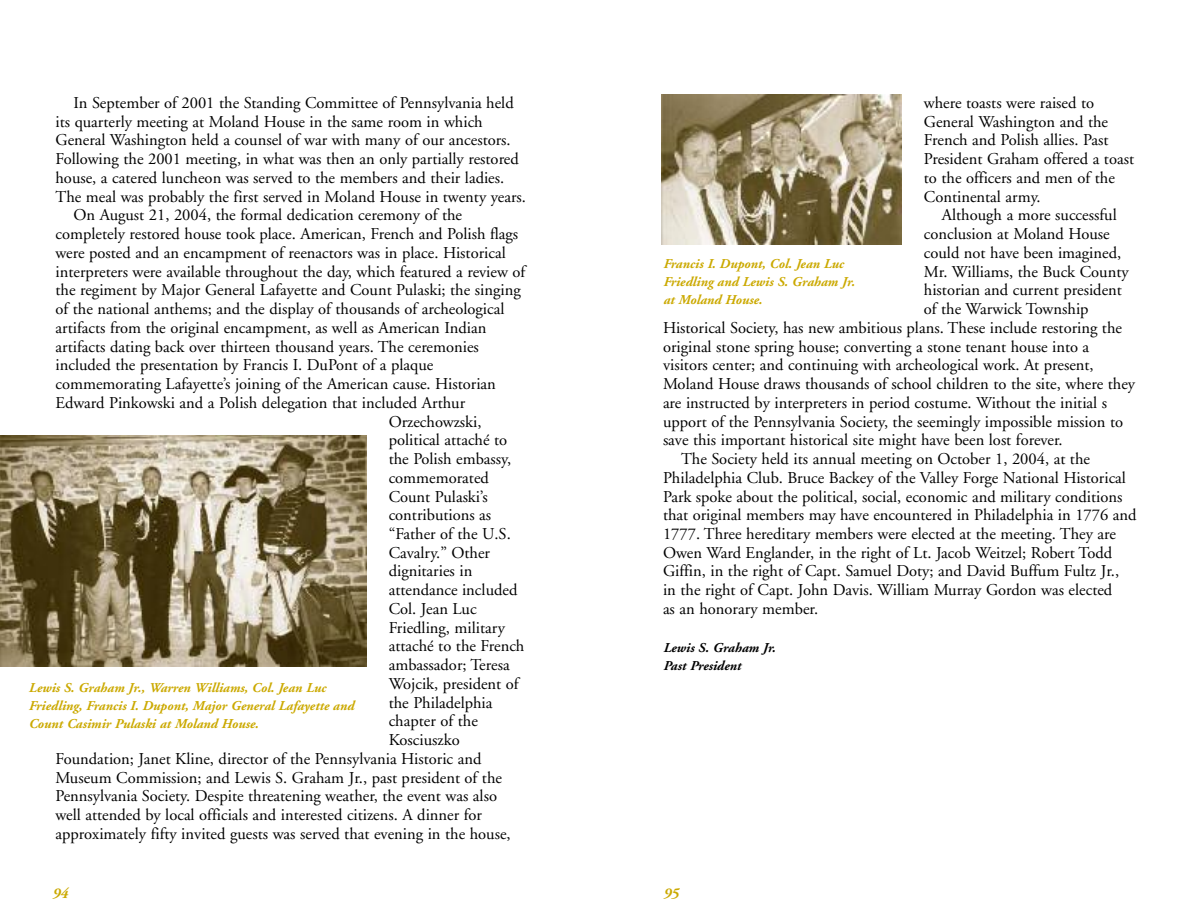
<style>
.page{position:relative;width:1188px;height:918px;background:#fff}
.page>*{position:absolute;margin:0;border:0;box-sizing:border-box;transform-origin:0 0}
.t1{font:16.5px/18.8px "Adobe Garamond";color:#000}
.t2{font:italic 700 15px "Adobe Garamond";color:#cba900}
.t3{font:italic 700 13.5px/18px "Adobe Garamond";color:#cba900}
.t4{font:italic 700 13.5px/18.8px "Adobe Garamond";color:#000}
</style>
<div class="page">
<img style="left:0;top:435px;width:366px;height:232px">
<img style="left:662px;top:94px;width:239px;height:151px">
<p class="t1" style="left:74px;top:95px;width:442px">In September of 2001 the Standing Committee of Pennsylvania held</p>
<p class="t1" style="left:55px;top:113px;width:429px">its quarterly meeting at Moland House in the same room in which</p>
<p class="t1" style="left:55px;top:132px;width:457px">General Washington held a counsel of war with many of our ancestors.</p>
<p class="t1" style="left:55px;top:151px;width:465px">Following the 2001 meeting, in what was then an only partially restored</p>
<p class="t1" style="left:55px;top:170px;width:450px">house, a catered luncheon was served to the members and their ladies.</p>
<p class="t1" style="left:55px;top:188px;width:472px">The meal was probably the first served in Moland House in twenty years.</p>
<p class="t1" style="left:74px;top:207px;width:390px">On August 21, 2004, the formal dedication ceremony of the</p>
<p class="t1" style="left:55px;top:226px;width:464px">completely restored house took place. American, French and Polish flags</p>
<p class="t1" style="left:55px;top:245px;width:452px">were posted and an encampment of reenactors was in place. Historical</p>
<p class="t1" style="left:55px;top:263px;width:471px">interpreters were available throughout the day, which featured a review of</p>
<p class="t1" style="left:55px;top:282px;width:467px">the regiment by Major General Lafayette and Count Pulaski; the singing</p>
<p class="t1" style="left:55px;top:301px;width:451px">of the national anthems; and the display of thousands of archeological</p>
<p class="t1" style="left:55px;top:320px;width:432px">artifacts from the original encampment, as well as American Indian</p>
<p class="t1" style="left:55px;top:338px;width:425px">artifacts dating back over thirteen thousand years. The ceremonies</p>
<p class="t1" style="left:55px;top:357px;width:379px">included the presentation by Francis I. DuPont of a plaque</p>
<p class="t1" style="left:55px;top:376px;width:442px">commemorating Lafayette’s joining of the American cause. Historian</p>
<p class="t1" style="left:55px;top:395px;width:411px">Edward Pinkowski and a Polish delegation that included Arthur</p>
<p class="t1" style="left:389px;top:413px;width:94px">Orzechowzski,</p>
<p class="t1" style="left:389px;top:432px;width:120px">political attaché to</p>
<p class="t1" style="left:389px;top:451px;width:124px">the Polish embassy,</p>
<p class="t1" style="left:389px;top:470px;width:102px">commemorated</p>
<p class="t1" style="left:389px;top:488px;width:101px">Count Pulaski’s</p>
<p class="t1" style="left:389px;top:507px;width:104px">contributions as</p>
<p class="t1" style="left:389px;top:526px;width:124px">“Father of the U.S.</p>
<p class="t1" style="left:389px;top:545px;width:103px">Cavalry.” Other</p>
<p class="t1" style="left:389px;top:563px;width:85px">dignitaries in</p>
<p class="t1" style="left:389px;top:582px;width:130px">attendance included</p>
<p class="t1" style="left:389px;top:601px;width:89px">Col. Jean Luc</p>
<p class="t1" style="left:389px;top:620px;width:118px">Friedling, military</p>
<p class="t1" style="left:389px;top:638px;width:137px">attaché to the French</p>
<p class="t1" style="left:389px;top:657px;width:122px">ambassador; Teresa</p>
<p class="t1" style="left:389px;top:676px;width:131px">Wojcik, president of</p>
<p class="t1" style="left:389px;top:695px;width:105px">the Philadelphia</p>
<p class="t1" style="left:389px;top:713px;width:91px">chapter of the</p>
<p class="t1" style="left:389px;top:732px;width:72px">Kosciuszko</p>
<p class="t1" style="left:56px;top:751px;width:427px">Foundation; Janet Kline, director of the Pennsylvania Historic and</p>
<p class="t1" style="left:56px;top:769px;width:448px">Museum Commission; and Lewis S. Graham Jr., past president of the</p>
<p class="t1" style="left:56px;top:788px;width:443px">Pennsylvania Society. Despite threatening weather, the event was also</p>
<p class="t1" style="left:56px;top:807px;width:428px">well attended by local officials and interested citizens. A dinner for</p>
<p class="t1" style="left:56px;top:826px;width:457px">approximately fifty invited guests was served that evening in the house,</p>
<p class="t3" style="left:28px;top:679px;width:327px">Lewis S. Graham Jr., Warren Williams, Col. Jean Luc<br>Friedling, Francis I. Dupont, Major General Lafayette and<br>Count Casimir Pulaski at Moland House.</p>
<p class="t1" style="left:924px;top:95px;width:212px">where toasts were raised to<br>General Washington and the<br>French and Polish allies. Past<br>President Graham offered a toast to the officers and men of the<br>Continental army.</p>
<p class="t1" style="left:942px;top:207px;width:176px">Although a more successful</p>
<p class="t1" style="left:924px;top:226px;width:187px">conclusion at Moland House</p>
<p class="t1" style="left:924px;top:245px;width:199px">could not have been imagined,</p>
<p class="t1" style="left:924px;top:263px;width:206px">Mr. Williams, the Buck County</p>
<p class="t1" style="left:924px;top:282px;width:200px">historian and current president</p>
<p class="t1" style="left:924px;top:301px;width:166px">of the Warwick Township</p>
<p class="t1" style="left:663px;top:320px;width:461px">Historical Society, has new ambitious plans. These include restoring the</p>
<p class="t1" style="left:663px;top:338px;width:428px">original stone spring house; converting a stone tenant house into a</p>
<p class="t1" style="left:663px;top:357px;width:432px">visitors center; and continuing with archeological work. At present,</p>
<p class="t1" style="left:663px;top:376px;width:474px">Moland House draws thousands of school children to the site, where they</p>
<p class="t1" style="left:663px;top:395px;width:446px">are instructed by interpreters in period costume. Without the initial s</p>
<p class="t1" style="left:663px;top:413px;width:462px">upport of the Pennsylvania Society, the seemingly impossible mission to</p>
<p class="t1" style="left:663px;top:432px;width:401px">save this important historical site might have been lost forever.</p>
<p class="t1" style="left:681px;top:451px;width:411px">The Society held its annual meeting on October 1, 2004, at the</p>
<p class="t1" style="left:663px;top:470px;width:465px">Philadelphia Club. Bruce Backey of the Valley Forge National Historical</p>
<p class="t1" style="left:663px;top:488px;width:461px">Park spoke about the political, social, economic and military conditions</p>
<p class="t1" style="left:663px;top:507px;width:475px">that original members may have encountered in Philadelphia in 1776 and</p>
<p class="t1" style="left:663px;top:526px;width:455px">1777. Three hereditary members were elected at the meeting. They are</p>
<p class="t1" style="left:663px;top:545px;width:451px">Owen Ward Englander, in the right of Lt. Jacob Weitzel; Robert Todd</p>
<p class="t1" style="left:663px;top:563px;width:458px">Giffin, in the right of Capt. Samuel Doty; and David Buffum Fultz Jr.,</p>
<p class="t1" style="left:663px;top:582px;width:451px">in the right of Capt. John Davis. William Murray Gordon was elected</p>
<p class="t1" style="left:663px;top:601px;width:157px">as an honorary member.</p>
<p class="t4" style="left:663px;top:639px;width:114px">Lewis S. Graham Jr.<br>Past President</p>
<p class="t3" style="left:663px;top:256px;width:193px">Francis I. Dupont, Col. Jean Luc<br>Friedling and Lewis S. Graham Jr. at Moland House.</p>
<p class="t2" style="left:52px;top:887px;width:17px">94</p>
<p class="t2" style="left:663px;top:887px;width:17px">95</p>
</div>
